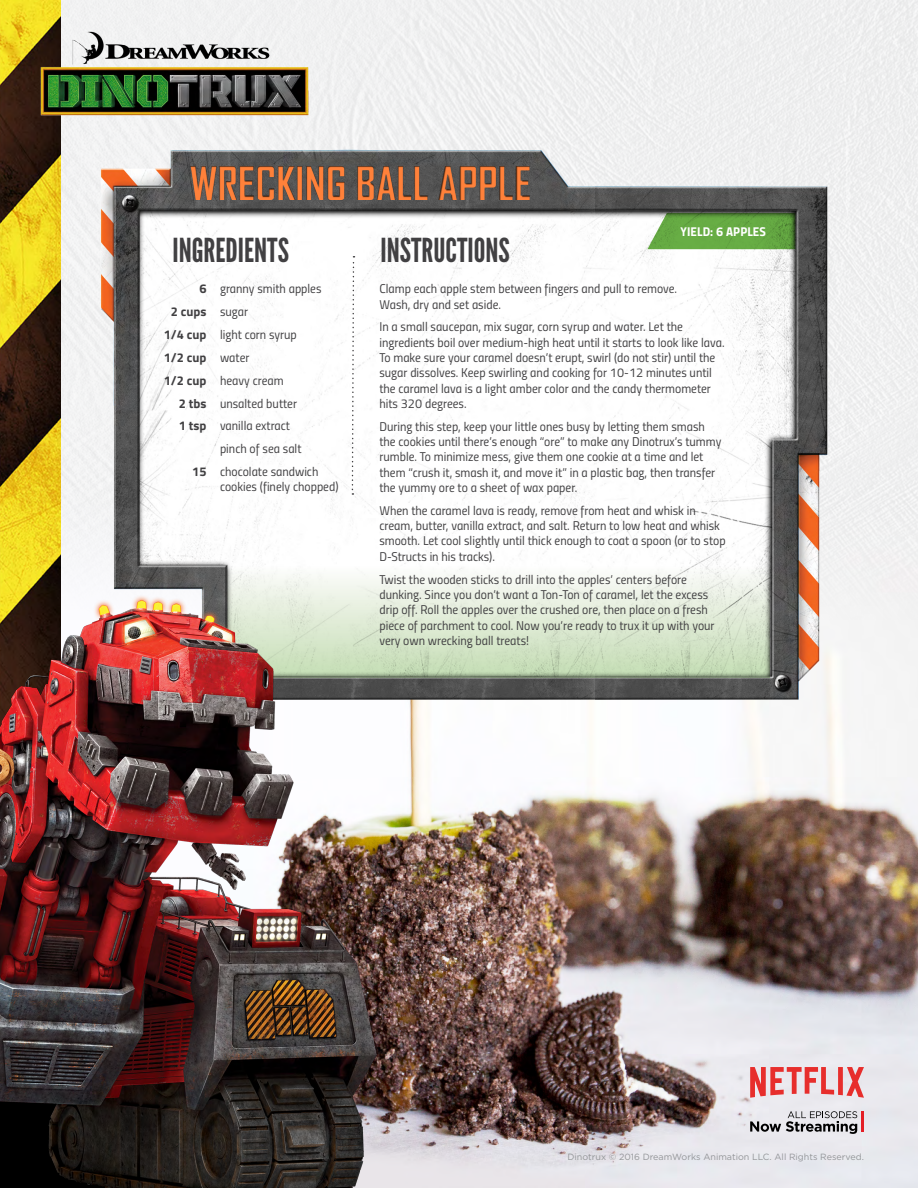
<style>
.page{position:relative;width:918px;height:1188px;background:#fff}
.page>*{position:absolute;margin:0;border:0;box-sizing:border-box;transform-origin:0 0}
.t1{font:700 44.25px "Agency FB";color:#ff813a}
.t2{font:33px "League Gothic";color:#414042}
.t3{font:12.75px/15.3px "Titillium Regular Upright";color:#414042}
.t4{font:700 12.75px/22.8px "Titillium";color:#414042;text-align:right}
.t5{font:12.75px "Titillium Bold Upright";letter-spacing:.01em;color:#fff}
.t6{font:9px "Gotham HTF";color:#939598}
</style>
<div class="page">
<div style="left:60px;top:0;width:858px;height:500px;background:#f0f0f1"></div>
<img style="left:60px;top:500px;width:858px;height:688px">
<img style="left:99px;top:149px;width:729px;height:556px">
<img style="left:0;top:0;width:60px;height:540px">
<img style="left:31px;top:27px;width:284px;height:92px">
<svg style="left:351px;top:256px;width:4px;height:239px"></svg>
<svg style="left:647px;top:213px;width:148px;height:36px;background:#6aa84c"></svg>
<svg style="left:578px;top:567px;width:191px;height:111px;background:#d9e4d0"></svg>
<div style="left:177px;top:154px;width:396px;height:60px;background:#000;opacity:.75"></div>
<img style="left:0;top:540px;width:578px;height:648px">
<svg style="left:750px;top:1111px;width:107px;height:23px;background:#adadb1"></svg>
<hr style="left:862px;top:1111px;width:2px;height:21px;background:#e41f26">
<svg style="left:750px;top:1067px;width:114px;height:31px;background:#e89597"></svg>
<h1 class="t1" style="left:190px;top:158px;width:343px">WRECKING BALL APPLE</h1>
<h2 class="t2" style="left:172px;top:232px;width:118px">INGREDIENTS</h2>
<h2 class="t2" style="left:381px;top:232px;width:131px">INSTRUCTIONS</h2>
<p class="t5" style="left:681px;top:221px;width:87px">YIELD: 6 APPLES</p>
<p class="t4" style="left:164px;top:277px;width:44px">6<br>2 cups<br>1/4 cup<br>1/2 cup<br>1/2 cup<br>2 tbs<br>1 tsp</p>
<p class="t4" style="left:192px;top:460px;width:16px">15</p>
<p class="t3" style="left:220px;top:277px;width:103px;line-height:22.8px">granny smith apples sugar<br>light corn syrup water<br>heavy cream unsalted butter vanilla extract<br>pinch of sea salt chocolate sandwich</p>
<p class="t3" style="left:220px;top:479px;width:120px">cookies (finely chopped)</p>
<p class="t3" style="left:379px;top:281px;width:299px">Clamp each apple stem between fingers and pull to remove.<br>Wash, dry and set aside.</p>
<p class="t3" style="left:379px;top:319px;width:347px">In a small saucepan, mix sugar, corn syrup and water. Let the ingredients boil over medium-high heat until it starts to look like lava.<br>To make sure your caramel doesn’t erupt, swirl (do not stir) until the sugar dissolves. Keep swirling and cooking for 10-12 minutes until the caramel lava is a light amber color and the candy thermometer hits 320 degrees.</p>
<p class="t3" style="left:379px;top:418px;width:344px">During this step, keep your little ones busy by letting them smash the cookies until there’s enough “ore” to make any Dinotrux’s tummy rumble. To minimize mess, give them one cookie at a time and let them “crush it, smash it, and move it” in a plastic bag, then transfer the yummy ore to a sheet of wax paper.</p>
<p class="t3" style="left:379px;top:502px;width:348px">When the caramel lava is ready, remove from heat and whisk in cream, butter, vanilla extract, and salt. Return to low heat and whisk smooth. Let cool slightly until thick enough to coat a spoon (or to stop D-Structs in his tracks).</p>
<p class="t3" style="left:379px;top:571px;width:337px">Twist the wooden sticks to drill into the apples’ centers before dunking. Since you don’t want a Ton-Ton of caramel, let the excess drip off. Roll the apples over the crushed ore, then place on a fresh piece of parchment to cool. Now you’re ready to trux it up with your very own wrecking ball treats!</p>
<p class="t6" style="left:568px;top:1152px;width:298px">Dinotrux © 2016 DreamWorks Animation LLC. All Rights Reserved.</p>
</div>
